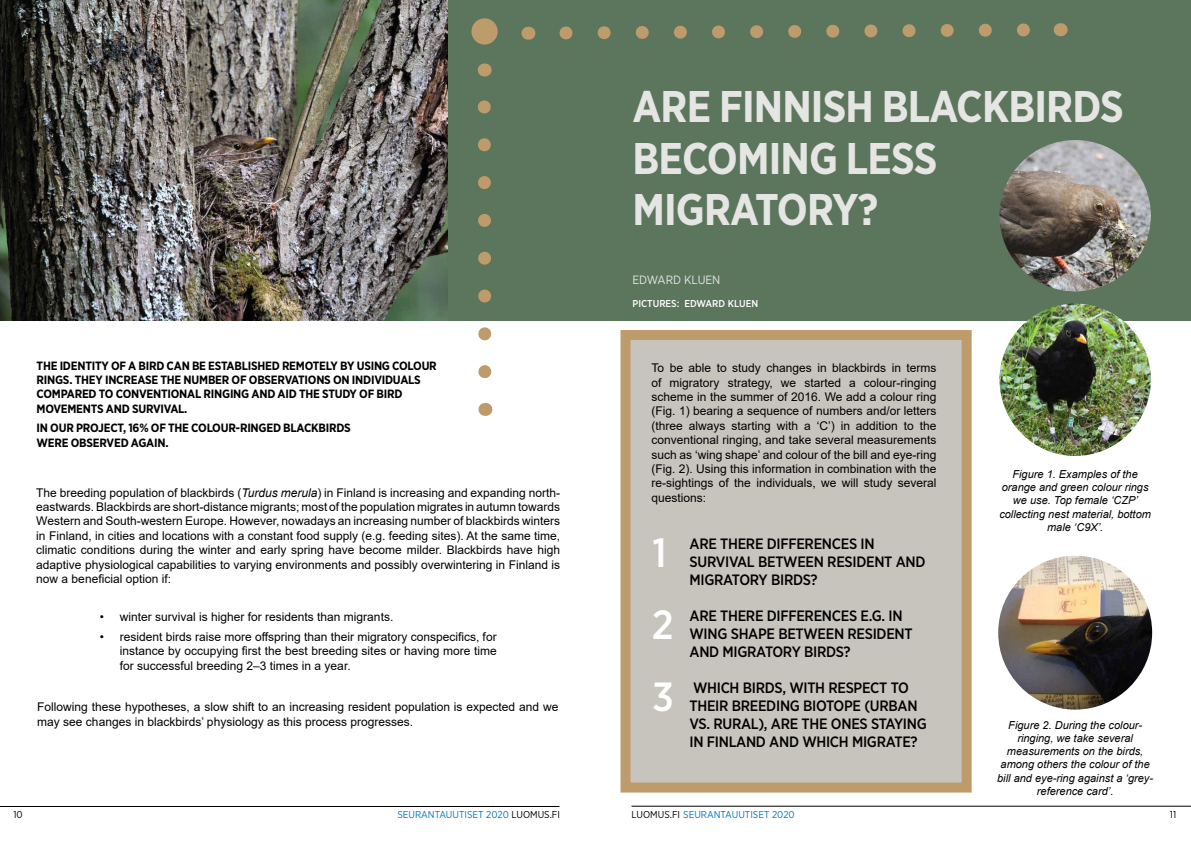
<style>
.page{position:relative;width:1191px;height:842px;background:#fff}
.page>*{position:absolute;margin:0;border:0;box-sizing:border-box;transform-origin:0 0}
.Seurantauutiset_leip{font:700 44.3px/51.6px "Gotham Narrow";letter-spacing:-.02em;color:#e5e5e3}
.t1{font:500 40.7px "Gotham Narrow";color:#fff}
.t2{font:500 15px/18px "Gotham Narrow";letter-spacing:-.02em;color:#000}
.Seurantauutiset_leip-2{font:12px/14.4px "Arial";color:#000;text-align:justify}
.Seurantauutiset_leip-3{font:700 12px/14.4px "Gotham Narrow";letter-spacing:-.02em;color:#000}
.Seurantauutiset_leip-4{font:12px "Gotham Narrow";color:#e5e5e3}
.Seurantauutiset_leip-5{font:italic 11px/13.2px "Arial";color:#000;text-align:center}
.t3{font:10px "Gotham Narrow";color:#0077c8}
.Seurantauutiset_leip-6{font:500 10px "Gotham Narrow";color:#fff}
.t4{font:10px "Gotham Narrow";color:#000}
.s1{font-style:italic}
.s2{color:#000}
</style>
<div class="page">
<hr style="left:631px;top:806px;width:560px;height:1px;background:#000">
<hr style="left:0;top:806px;width:559px;height:1px;background:#000">
<div style="left:0;top:0;width:1191px;height:320px;background:#5c755d"></div>
<img style="left:0;top:0;width:447px;height:320px">
<img style="left:999px;top:303px;width:151px;height:153px">
<img style="left:999px;top:140px;width:151px;height:151px;border-radius:76px">
<div style="left:471px;top:18px;width:26px;height:27px;background:#be9b6a;border-radius:50%"></div>
<svg style="left:485px;top:403px;width:1px;height:13px"></svg>
<svg style="left:471px;top:63px;width:27px;height:316px"></svg>
<svg style="left:559px;top:23px;width:495px;height:17px"></svg>
<svg style="left:528px;top:27px;width:1px;height:13px"></svg>
<svg style="left:1060px;top:23px;width:1px;height:13px"></svg>
<img style="left:998px;top:556px;width:154px;height:154px;border-radius:77px">
<div style="left:620px;top:330px;width:351px;height:462px;background:#c7c4be;border:10px solid #be9b6a"></div>
<p class="Seurantauutiset_leip" style="left:632px;top:80px;width:493px">ARE FINNISH BLACKBIRDS<br>BECOMING LESS<br>MIGRATORY?</p>
<p class="Seurantauutiset_leip-4" style="left:632px;top:272px;width:89px">EDWARD KLUEN</p>
<p class="Seurantauutiset_leip-3" style="left:37px;top:358px;width:402px">THE IDENTITY OF A BIRD CAN BE ESTABLISHED REMOTELY BY USING COLOUR RINGS. THEY INCREASE THE NUMBER OF OBSERVATIONS ON INDIVIDUALS COMPARED TO CONVENTIONAL RINGING AND AID THE STUDY OF BIRD MOVEMENTS AND SURVIVAL.</p>
<p class="Seurantauutiset_leip-3" style="left:37px;top:421px;width:316px">IN OUR PROJECT, 16% OF THE COLOUR-RINGED BLACKBIRDS</p>
<p class="Seurantauutiset_leip-3" style="left:37px;top:435px;width:133px">WERE OBSERVED AGAIN.</p>
<p class="Seurantauutiset_leip-2" style="left:36px;top:485px;width:525px">The breeding population of blackbirds (<span class="s1">Turdus merula</span>) in Finland is increasing and expanding north&shy;eastwards. Blackbirds are short-distance migrants; most of the population migrates in autumn towards Western and South-western Europe. However, nowadays an increasing number of blackbirds winters in Finland, in cities and locations with a constant food supply (e.g. feeding sites). At the same time, climatic conditions during the winter and early spring have become milder. Blackbirds have high adaptive physiological capabilities to varying environments and possibly overwintering in Finland is now a beneficial option if:</p>
<p class="Seurantauutiset_leip-2" style="left:100px;top:610px;width:295px">• winter survival is higher for residents than migrants.</p>
<p class="Seurantauutiset_leip-2" style="left:120px;top:629px;width:378px;text-indent:-20px">• resident birds raise more offspring than their migratory conspecifics, for instance by occupying first the best breeding sites or having more time for successful breeding 2–3 times in a year.</p>
<p class="Seurantauutiset_leip-2" style="left:37px;top:700px;width:522px">Following these hypotheses, a slow shift to an increasing resident population is expected and we may see changes in blackbirds’ physiology as this process progresses.</p>
<p class="Seurantauutiset_leip-6" style="left:632px;top:297px;width:127px">PICTURES: EDWARD KLUEN</p>
<p class="Seurantauutiset_leip-2" style="left:651px;top:361px;width:287px">To be able to study changes in blackbirds in terms of migratory strategy, we started a colour-ringing scheme in the summer of 2016. We add a colour ring (Fig. 1) bearing a sequence of numbers and/or letters (three always starting with a ‘C’) in addition to the conventional ringing, and take several measurements such as ‘wing shape’ and colour of the bill and eye-ring (Fig. 2). Using this information in combination with the re-sightings of the individuals, we will study several questions:</p>
<p class="t1" style="left:652px;top:527px;width:16px">1</p>
<p class="t2" style="left:689px;top:534px;width:238px">ARE THERE DIFFERENCES IN<br>SURVIVAL BETWEEN RESIDENT AND<br>MIGRATORY BIRDS?</p>
<p class="t1" style="left:652px;top:599px;width:23px">2</p>
<p class="t2" style="left:689px;top:606px;width:225px">ARE THERE DIFFERENCES E.G. IN<br>WING SHAPE BETWEEN RESIDENT<br>AND MIGRATORY BIRDS?</p>
<p class="t1" style="left:652px;top:671px;width:23px">3</p>
<p class="t2" style="left:689px;top:678px;width:239px">WHICH BIRDS, WITH RESPECT TO<br>THEIR BREEDING BIOTOPE (URBAN<br>VS. RURAL), ARE THE ONES STAYING<br>IN FINLAND AND WHICH MIGRATE?</p>
<p class="Seurantauutiset_leip-5" style="left:999px;top:468px;width:153px">Figure 1. Examples of the orange and green colour rings we use. Top female ‘CZP’ collecting nest material, bottom male ‘C9X’.</p>
<p class="Seurantauutiset_leip-5" style="left:997px;top:718px;width:157px">Figure 2. During the colour&shy;ringing, we take several measurements on the birds, among others the colour of the bill and eye-ring against a ‘grey&shy;reference card’.</p>
<p class="t4" style="left:13px;top:809px;width:11px">10</p>
<p class="t3" style="left:397px;top:809px;width:164px">SEURANTAUUTISET 2020 <span class="s2">LUOMUS.FI</span></p>
<p class="t3" style="left:631px;top:809px;width:165px"><span class="s2">LUOMUS.FI</span> SEURANTAUUTISET 2020</p>
<p class="t4" style="left:1169px;top:809px;width:8px">11</p>
</div>
